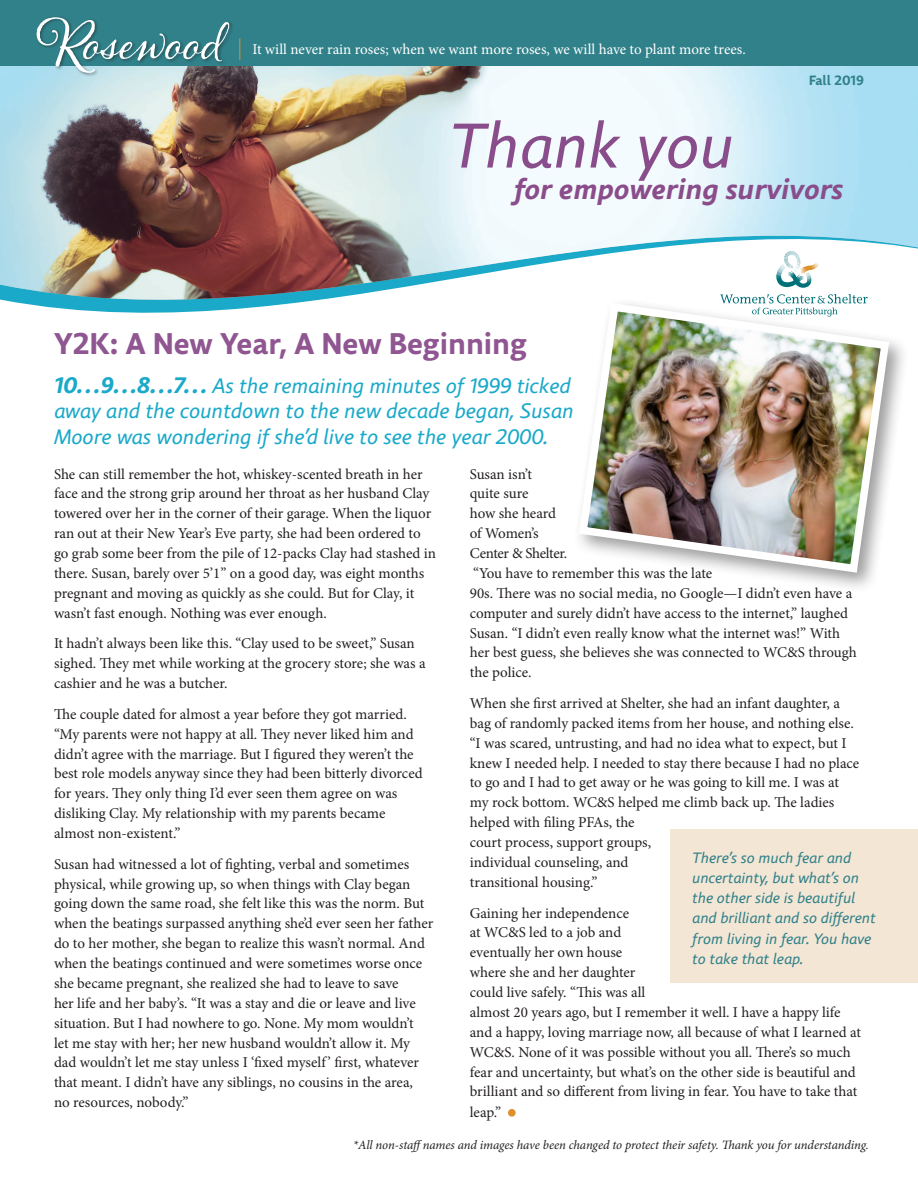
<style>
.page{position:relative;width:918px;height:1188px;background:#fff}
.page>*{position:absolute;margin:0;border:0;box-sizing:border-box;transform-origin:0 0}
.t1{font:italic 63.15px "Comenia Sans";color:#8a4d8b}
.heading{font:700 30px "Comenia Sans";color:#8f5691}
.t2{font:italic 700 28.5px "Comenia Sans";color:#8a4d8b}
.text{font:italic 21px/25.5px "Comenia Sans";color:#1aa9c9}
.text-2{font:15px/20px "Minion Pro";letter-spacing:-.005em;color:#231f20}
.text-3{font:italic 15px/20.2px "Comenia Sans";color:#30818a}
.text-4{font:15px "Minion Pro";letter-spacing:-.005em;color:#fff}
.t3{font:700 13.5px "Comenia Sans";color:#30818a}
.text-5{font:italic 12.75px "Minion Pro";letter-spacing:-.01em;color:#231f20}
.s1{font-weight:700;font-size:22.5px}
</style>
<div class="page">
<div style="left:508px;top:1109px;width:8px;height:8px;background:#dc912d;border-radius:50%"></div>
<svg style="left:8px;top:301px;width:302px;height:12px;fill:#1aa9c9"></svg>
<img style="left:0;top:66px;width:918px;height:235px">
<div style="left:0;top:0;width:918px;height:66px;background:#30818a"></div>
<div style="left:35px;top:16px;width:199px;height:61px;background:#231f20;opacity:.5"></div>
<svg style="left:37px;top:17px;width:192px;height:56px"></svg>
<svg style="left:720px;top:294px;width:148px;height:3px"></svg>
<svg style="left:776px;top:251px;width:43px;height:37px"></svg>
<svg style="left:239px;top:38px;width:1px;height:22px"></svg>
<div style="left:671px;top:829px;width:247px;height:154px;background:#f3e6d5"></div>
<div style="left:573px;top:297px;width:337px;height:297px;background:#231f20;opacity:.45"></div>
<img style="left:575px;top:299px;width:318px;height:278px">
<p class="text-4" style="left:252px;top:39px;width:495px">It will never rain roses; when we want more roses, we will have to plant more trees.</p>
<p class="t3" style="left:809px;top:71px;width:56px">Fall 2019</p>
<p class="t1" style="left:448px;top:105px;width:287px">Thank you</p>
<p class="t2" style="left:514px;top:171px;width:331px">for empowering survivors</p>
<p class="heading" style="left:54px;top:325px;width:475px">Y2K: A New Year, A New Beginning</p>
<p class="text" style="left:54px;top:373px;width:521px"><span class="s1">10…9…8…7…</span> As the remaining minutes of 1999 ticked away and the countdown to the new decade began, Susan<br>Moore was wondering if she’d live to see the year 2000.</p>
<p class="text-2" style="left:54px;top:464px;width:384px">She can still remember the hot, whiskey-scented breath in her face and the strong grip around her throat as her husband Clay towered over her in the corner of their garage. When the liquor ran out at their New Year’s Eve party, she had been ordered to go grab some beer from the pile of 12-packs Clay had stashed in there. Susan, barely over 5’1” on a good day, was eight months pregnant and moving as quickly as she could. But for Clay, it wasn’t fast enough. Nothing was ever enough.</p>
<p class="text-2" style="left:54px;top:634px;width:373px">It hadn’t always been like this. “Clay used to be sweet,” Susan sighed. They met while working at the grocery store; she was a cashier and he was a butcher.</p>
<p class="text-2" style="left:54px;top:704px;width:370px">The couple dated for almost a year before they got married. “My parents were not happy at all. They never liked him and didn’t agree with the marriage. But I figured they weren’t the best role models anyway since they had been bitterly divorced for years. They only thing I’d ever seen them agree on was disliking Clay. My relationship with my parents became almost non-existent.”</p>
<p class="text-2" style="left:54px;top:854px;width:381px">Susan had witnessed a lot of fighting, verbal and sometimes physical, while growing up, so when things with Clay began going down the same road, she felt like this was the norm. But when the beatings surpassed anything she’d ever seen her father do to her mother, she began to realize this wasn’t normal. And when the beatings continued and were sometimes worse once she became pregnant, she realized she had to leave to save<br>her life and her baby’s. “It was a stay and die or leave and live situation. But I had nowhere to go. None. My mom wouldn’t<br>let me stay with her; her new husband wouldn’t allow it. My dad wouldn’t let me stay unless I ‘fixed myself ’ first, whatever that meant. I didn’t have any siblings, no cousins in the area,<br>no resources, nobody.”</p>
<p class="text-2" style="left:470px;top:464px;width:389px">Susan isn’t<br>quite sure<br>how she heard<br>of Women’s<br>Center &amp; Shelter.<br>“You have to remember this was the late<br>90s. There was no social media, no Google—I didn’t even have a computer and surely didn’t have access to the internet,” laughed<br>Susan. “I didn’t even really know what the internet was!” With her best guess, she believes she was connected to WC&amp;S through the police.</p>
<p class="text-2" style="left:470px;top:693px;width:391px">When she first arrived at Shelter, she had an infant daughter, a bag of randomly packed items from her house, and nothing else. “I was scared, untrusting, and had no idea what to expect, but I knew I needed help. I needed to stay there because I had no place to go and I had to get away or he was going to kill me. I was at my rock bottom. WC&amp;S helped me climb back up. The ladies helped with filing PFAs, the<br>court process, support groups,<br>individual counseling, and<br>transitional housing.”</p>
<p class="text-2" style="left:470px;top:903px;width:393px">Gaining her independence<br>at WC&amp;S led to a job and<br>eventually her own house<br>where she and her daughter<br>could live safely. “This was all<br>almost 20 years ago, but I remember it well. I have a happy life and a happy, loving marriage now, all because of what I learned at WC&amp;S. None of it was possible without you all. There’s so much fear and uncertainty, but what’s on the other side is beautiful and brilliant and so different from living in fear. You have to take that leap.”</p>
<p class="text-3" style="left:692px;top:848px;width:185px">There’s so much fear and uncertainty, but what’s on the other side is beautiful and brilliant and so different from living in fear. You have to take that leap.</p>
<p class="text-5" style="left:353px;top:1136px;width:517px">*All non-staffnames and images have been changed to protect their safety. Thank you for understanding.</p>
</div>
